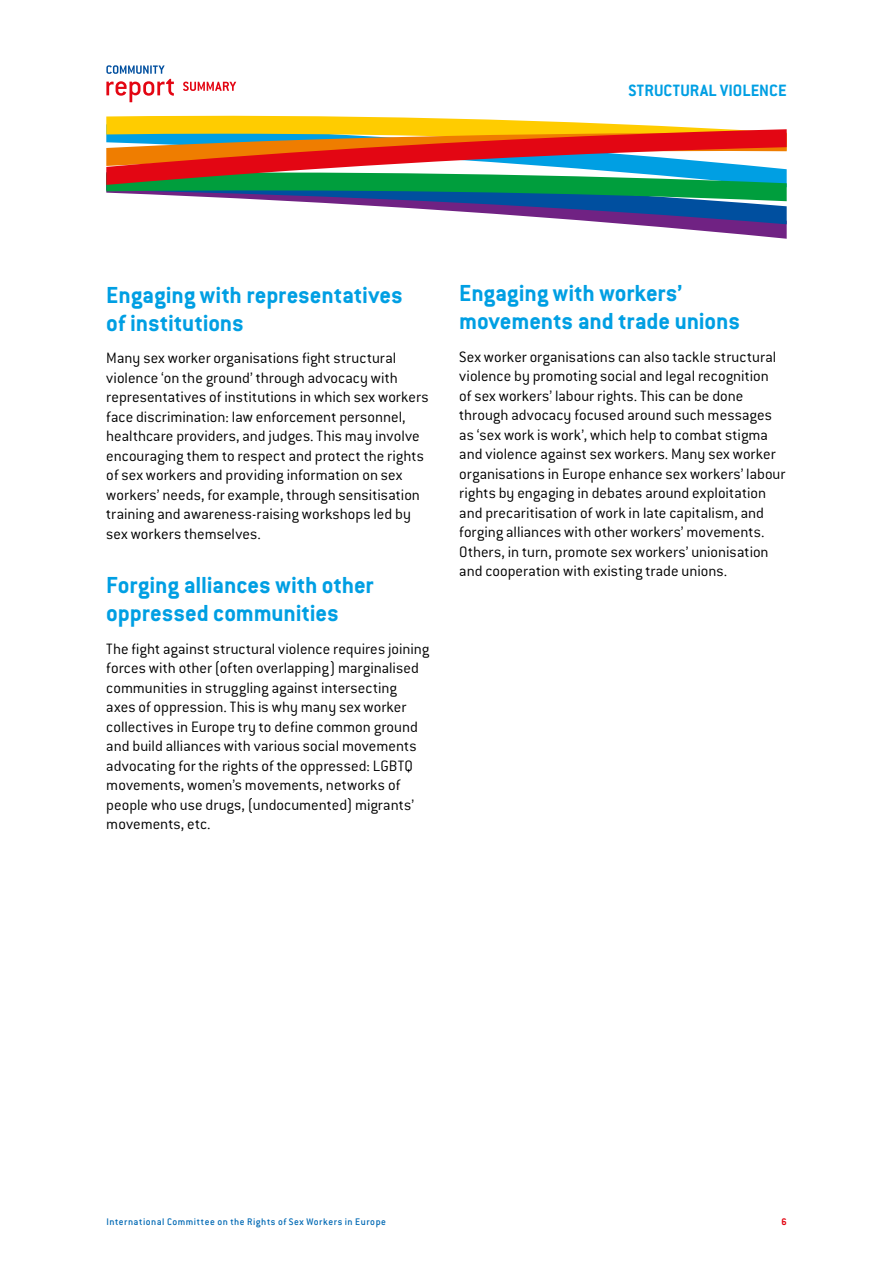
<style>
.page{position:relative;width:893px;height:1263px;background:#fff}
.page>*{position:absolute;margin:0;border:0;box-sizing:border-box;transform-origin:0 0}
.t1{font:700 25.5px/28.5px "Conduit ITC";letter-spacing:-.005em;color:#009fe3}
.t2{font:700 18px "Conduit ITC";letter-spacing:.01em;color:#009fe3}
.t3{font:300 16.5px/19.5px "Conduit ITC";color:#000}
.t4{font:500 10.5px "Conduit ITC";letter-spacing:.05em;color:#0069b4}
.t5{font:700 10.5px "Conduit ITC";color:#e30613}
</style>
<div class="page">
<svg style="left:106px;top:115px;width:681px;height:124px"></svg>
<svg style="left:106px;top:65px;width:68px;height:37px"></svg>
<svg style="left:183px;top:82px;width:53px;height:9px"></svg>
<p class="t2" style="left:628px;top:80px;width:160px">Structural violence</p>
<h1 class="t1" style="left:106px;top:280px;width:298px">Engaging with representatives of institutions</h1>
<p class="t3" style="left:106px;top:348px;width:324px">Many sex worker organisations fight structural violence ‘on the ground’ through advocacy with representatives of institutions in which sex workers face discrimination: law enforcement personnel, healthcare providers, and judges. This may involve encouraging them to respect and protect the rights of sex workers and providing information on sex workers’ needs, for example, through sensitisation training and awareness-raising workshops led by sex workers themselves.</p>
<h1 class="t1" style="left:106px;top:570px;width:269px">Forging alliances with other oppressed communities</h1>
<p class="t3" style="left:106px;top:639px;width:325px">The fight against structural violence requires joining forces with other (often overlapping) marginalised communities in struggling against intersecting axes of oppression. This is why many sex worker collectives in Europe try to define common ground and build alliances with various social movements advocating for the rights of the oppressed: LGBTQ movements, women’s movements, networks of people who use drugs, (undocumented) migrants’ movements, etc.</p>
<h1 class="t1" style="left:459px;top:278px;width:282px">Engaging with workers’ movements and trade unions</h1>
<p class="t3" style="left:459px;top:347px;width:328px">Sex worker organisations can also tackle structural violence by promoting social and legal recognition of sex workers’ labour rights. This can be done through advocacy focused around such messages as ‘sex work is work’, which help to combat stigma and violence against sex workers. Many sex worker organisations in Europe enhance sex workers’ labour rights by engaging in debates around exploitation and precaritisation of work in late capitalism, and forging alliances with other workers’ movements.<br>Others, in turn, promote sex workers’ unionisation and cooperation with existing trade unions.</p>
<p class="t4" style="left:106px;top:1216px;width:281px">International Committee on the Rights of Sex Workers in Europe</p>
<p class="t5" style="left:781px;top:1216px;width:7px">6</p>
</div>
